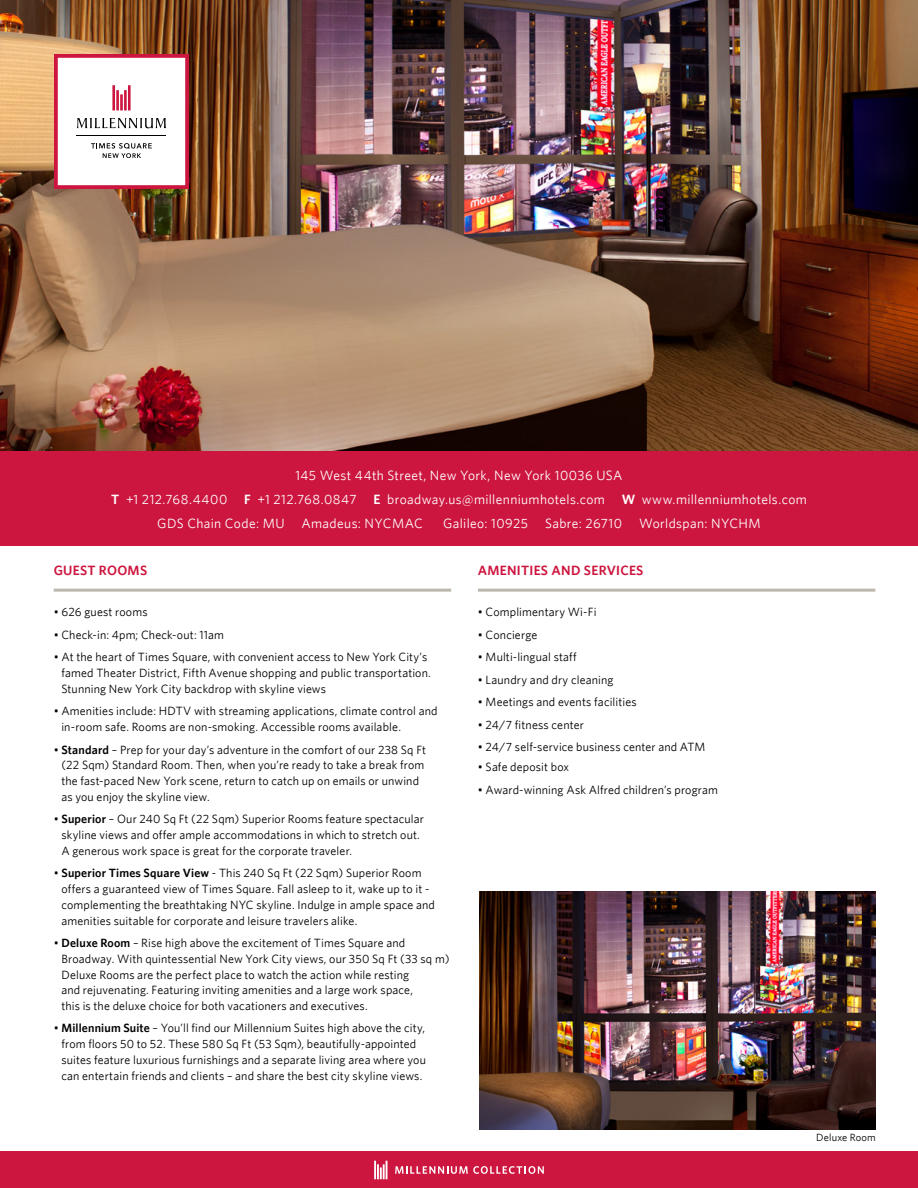
<style>
.page{position:relative;width:918px;height:1188px;background:#fff}
.page>*{position:absolute;margin:0;border:0;box-sizing:border-box;transform-origin:0 0}
.t1{font:13.5px "Whitney HTF";letter-spacing:.03em;color:#fff}
.t2{font:600 13.5px "Whitney HTF";letter-spacing:.02em;color:#cd163f}
.t3{font:12px/15.8px "Whitney HTF";letter-spacing:.01em;color:#000}
.t4{font:10.5px "Whitney HTF";letter-spacing:.015em;color:#000}
.s1{font-weight:600}
</style>
<div class="page">
<img style="left:0;top:0;width:918px;height:451px">
<div style="left:0;top:451px;width:918px;height:95px;background:#cd163f"></div>
<hr style="left:54px;top:589px;width:397px;height:3px;background:#bdb7b0">
<hr style="left:478px;top:589px;width:397px;height:3px;background:#bdb7b0">
<img style="left:480px;top:892px;width:395px;height:238px">
<div style="left:0;top:1152px;width:918px;height:36px;background:#cd163f"></div>
<svg style="left:395px;top:1166px;width:149px;height:8px"></svg>
<svg style="left:374px;top:1161px;width:13px;height:18px"></svg>
<svg style="left:54px;top:54px;width:135px;height:135px"></svg>
<p class="t1" style="left:295px;top:467px;width:329px">145 West 44th Street, New York, New York 10036 USA</p>
<p class="t1" style="left:111px;top:491px;width:118px"><span class="s1">T</span> +1 212.768.4400</p>
<p class="t1" style="left:244px;top:491px;width:114px"><span class="s1">F</span> +1 212.768.0847</p>
<p class="t1" style="left:373px;top:491px;width:435px"><span class="s1">E</span> broadway.us@millenniumhotels.com <span class="s1">W</span> www.millenniumhotels.com</p>
<p class="t1" style="left:157px;top:515px;width:129px">GDS Chain Code: MU</p>
<p class="t1" style="left:301px;top:515px;width:123px">Amadeus: NYCMAC</p>
<p class="t1" style="left:443px;top:515px;width:87px">Galileo: 10925</p>
<p class="t1" style="left:545px;top:515px;width:79px">Sabre: 26710</p>
<p class="t1" style="left:639px;top:515px;width:123px">Worldspan: NYCHM</p>
<p class="t2" style="left:54px;top:562px;width:95px">GUEST ROOMS</p>
<p class="t2" style="left:478px;top:562px;width:167px">AMENITIES AND SERVICES</p>
<p class="t3" style="left:54px;top:604px;width:95px">• 626 guest rooms</p>
<p class="t3" style="left:54px;top:627px;width:172px">• Check-in: 4pm; Check-out: 11am</p>
<p class="t3" style="left:61px;top:649px;width:371px;text-indent:-8px">• At the heart of Times Square, with convenient access to New York City’s famed Theater District, Fifth Avenue shopping and public transportation.<br>Stunning New York City backdrop with skyline views</p>
<p class="t3" style="left:61px;top:703px;width:378px;text-indent:-8px">• Amenities include: HDTV with streaming applications, climate control and in-room safe. Rooms are non-smoking. Accessible rooms available.</p>
<p class="t3" style="left:61px;top:741px;width:366px;text-indent:-8px">• <span class="s1">Standard</span> – Prep for your day’s adventure in the comfort of our 238 Sq Ft (22 Sqm) Standard Room. Then, when you’re ready to take a break from the fast-paced New York scene, return to catch up on emails or unwind as you enjoy the skyline view.</p>
<p class="t3" style="left:61px;top:811px;width:364px;text-indent:-8px">• <span class="s1">Superior</span> – Our 240 Sq Ft (22 Sqm) Superior Rooms feature spectacular skyline views and offer ample accommodations in which to stretch out.<br>A generous work space is great for the corporate traveler.</p>
<p class="t3" style="left:61px;top:865px;width:375px;text-indent:-8px">• <span class="s1">Superior Times Square View</span> - This 240 Sq Ft (22 Sqm) Superior Room offers a guaranteed view of Times Square. Fall asleep to it, wake up to it - complementing the breathtaking NYC skyline. Indulge in ample space and amenities suitable for corporate and leisure travelers alike.</p>
<p class="t3" style="left:61px;top:935px;width:390px;text-indent:-8px">• <span class="s1">Deluxe Room</span> – Rise high above the excitement of Times Square and Broadway. With quintessential New York City views, our 350 Sq Ft (33 sq m)<br>Deluxe Rooms are the perfect place to watch the action while resting<br>and rejuvenating. Featuring inviting amenities and a large work space,<br>this is the deluxe choice for both vacationers and executives.</p>
<p class="t3" style="left:61px;top:1020px;width:366px;text-indent:-8px">• <span class="s1">Millennium Suite</span> – You’ll find our Millennium Suites high above the city, from floors 50 to 52. These 580 Sq Ft (53 Sqm), beautifully-appointed suites feature luxurious furnishings and a separate living area where you can entertain friends and clients – and share the best city skyline views.</p>
<p class="t3" style="left:478px;top:604px;width:120px">• Complimentary Wi-Fi</p>
<p class="t3" style="left:478px;top:626px;width:61px">• Concierge</p>
<p class="t3" style="left:478px;top:649px;width:100px">• Multi-lingual staff</p>
<p class="t3" style="left:478px;top:671px;width:137px">• Laundry and dry cleaning</p>
<p class="t3" style="left:478px;top:694px;width:160px">• Meetings and events facilities</p>
<p class="t3" style="left:478px;top:716px;width:108px">• 24/7 fitness center</p>
<p class="t3" style="left:478px;top:739px;width:229px">• 24/7 self-service business center and ATM</p>
<p class="t3" style="left:478px;top:759px;width:93px">• Safe deposit box</p>
<p class="t3" style="left:478px;top:782px;width:242px">• Award-winning Ask Alfred children’s program</p>
<p class="t4" style="left:816px;top:1131px;width:61px">Deluxe Room</p>
</div>
